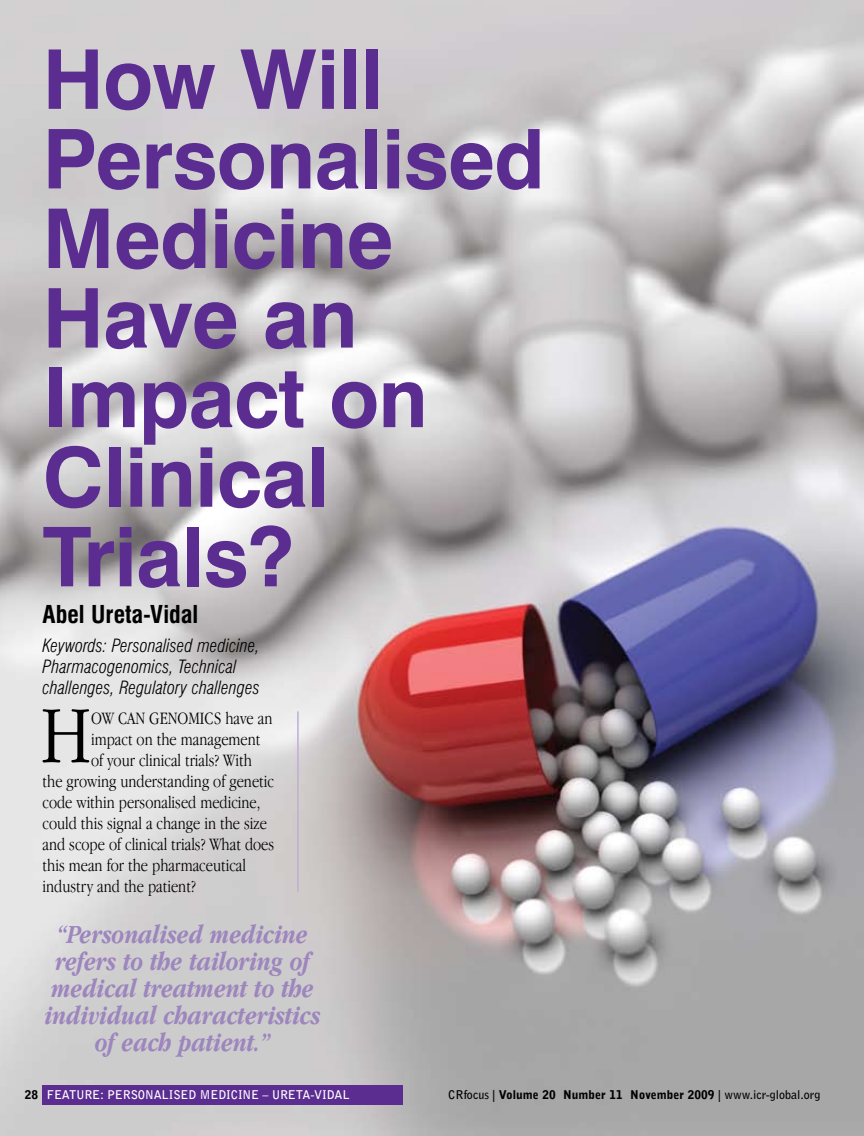
<style>
.page{position:relative;width:864px;height:1136px;background:#fff}
.page>*{position:absolute;margin:0;border:0;box-sizing:border-box;transform-origin:0 0}
.t1{font:300 84.6px "Apple Garamond";color:#000}
.t2{font:700 82.5px/79.5px "Swiss 721 BT";letter-spacing:-.01em;color:#5c2d91}
.t3{font:italic 700 27px/27px "Apple Garamond";color:#9d85be;text-align:center}
.t4{font:700 condensed 24px "Swiss 721 BT";color:#000}
.t5{font:300 18px "Apple Garamond";color:#000}
.t6{font:italic 300 condensed 18px/21px "Swiss 721 BT";color:#000}
.t7{font:900 12px "Bell Gothic Std";color:#000}
.t8{font:700 12px "Bell Gothic Std";letter-spacing:-.01em;color:#fff}
.s1{font-weight:900;color:#000}
.s2{font-weight:700}
</style>
<div class="page">
<img style="left:0;top:0;width:863px;height:1135px">
<hr style="left:297px;top:711px;width:1px;height:180px;background:#beafd6">
<div style="left:43px;top:1084px;width:359px;height:20px;background:#5c2d91"></div>
<h2 class="t2" style="left:43px;top:39px;width:503px">How Will<br>Personalised<br>Medicine<br>Have an<br>Impact on<br>Clinical<br>Trials?</h2>
<h3 class="t4" style="left:43px;top:599px;width:157px">Abel Ureta-Vidal</h3>
<p class="t6" style="left:43px;top:635px;width:219px">Keywords: Personalised medicine,<br>Pharmacogenomics, Technical challenges, Regulatory challenges</p>
<h1 class="t1" style="left:41px;top:685px;width:52px">H</h1>
<p class="t5" style="left:91px;top:707px;width:69px">owcan genomics</p>
<p class="t5" style="left:225px;top:707px;width:49px">have an</p>
<p class="t5" style="left:91px;top:728px;width:171px">impact on the management</p>
<p class="t5" style="left:91px;top:749px;width:162px">of your clinical trials? With</p>
<p class="t5" style="left:43px;top:770px;width:233px">the growing understanding of genetic</p>
<p class="t5" style="left:43px;top:791px;width:219px">code within personalised medicine,</p>
<p class="t5" style="left:43px;top:812px;width:226px">could this signal a change in the size</p>
<p class="t5" style="left:43px;top:833px;width:233px">and scope of clinical trials? What does</p>
<p class="t5" style="left:43px;top:854px;width:205px">this mean for the pharmaceutical</p>
<p class="t5" style="left:43px;top:875px;width:155px">industry and the patient?</p>
<h3 class="t3" style="left:45px;top:919px;width:277px">“Personalised medicine refers to the tailoring of medical treatment to the individual characteristics of each patient.”</h3>
<p class="t8" style="left:25px;top:1087px;width:53px"><span class="s1">28</span> FEATURE</p>
<p class="t8" style="left:100px;top:1087px;width:16px">: PERS</p>
<p class="t8" style="left:138px;top:1087px;width:39px">ONALISED</p>
<p class="t8" style="left:200px;top:1087px;width:19px">MEDICINE</p>
<p class="t8" style="left:262px;top:1087px;width:26px">– URET</p>
<p class="t8" style="left:302px;top:1087px;width:49px">A-VIDAL</p>
<p class="t7" style="left:448px;top:1087px;width:374px"><span class="s2">CRFOCUS |</span> Volume 20 Number 11 November 2009 <span class="s2">| WWW.ICR-GLOBAL.ORG</span></p>
</div>
